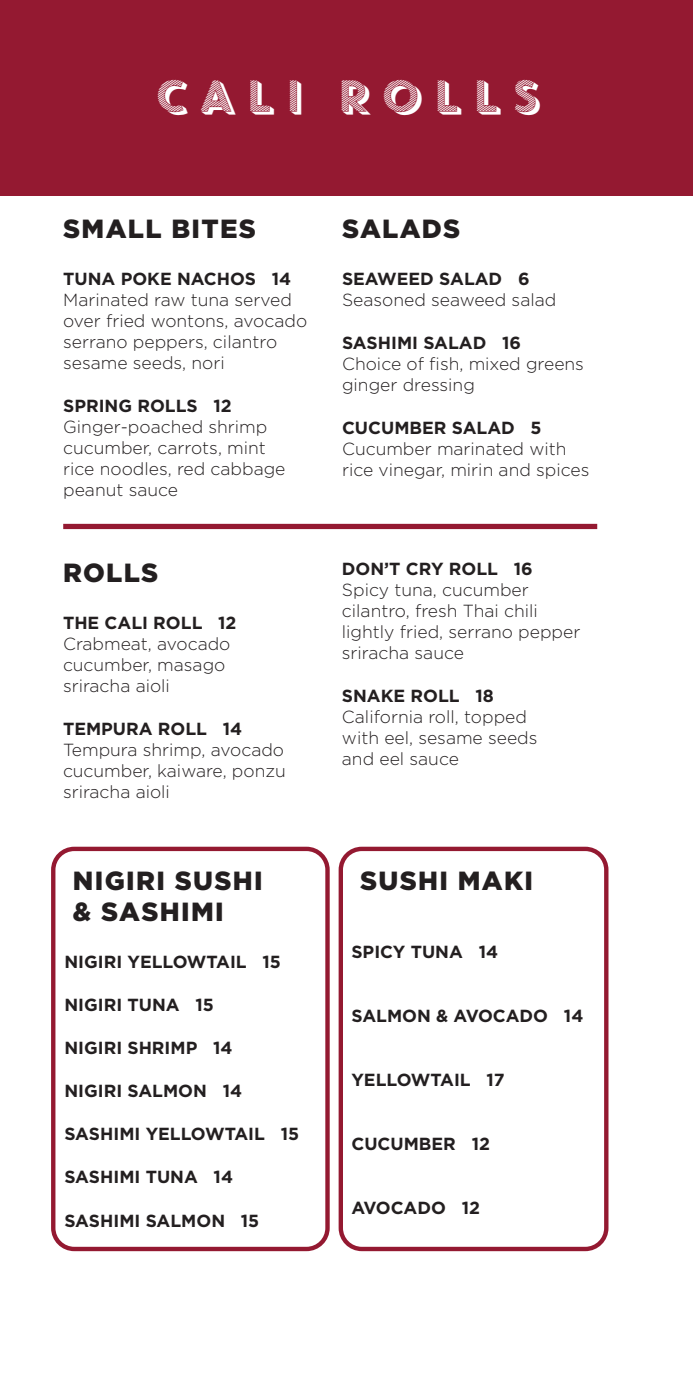
<style>
.page{position:relative;width:693px;height:1386px;background:#fff}
.page>*{position:absolute;margin:0;border:0;box-sizing:border-box;transform-origin:0 0}
.t1{font:43.75px "Core Circus Pierrot 3";letter-spacing:.16em;color:#fff}
.SUBHEAD{font:900 26.25px/31.5px "Gotham";letter-spacing:.05em;color:#231f20}
.DESCRIPTION{font:300 17.5px/21px "Gotham";color:#231f20}
.ITEM{font:700 17.5px "Gotham";color:#231f20}
</style>
<div class="page">
<div style="left:51px;top:847px;width:279px;height:404px;border:4px solid #941931;border-radius:21px"></div>
<div style="left:339px;top:847px;width:269px;height:404px;border:4px solid #941931;border-radius:21px"></div>
<div style="left:0;top:0;width:693px;height:195px;background:#941931"></div>
<div style="left:63px;top:524px;width:534px;height:5px;background:#941931"></div>
<p class="t1" style="left:152px;top:66px;width:390px">CALI ROLLS</p>
<p class="SUBHEAD" style="left:63px;top:212px;width:194px">SMALL BITES</p>
<p class="ITEM" style="left:63px;top:267px;width:230px">TUNA POKE NACHOS 14</p>
<p class="DESCRIPTION" style="left:63px;top:289px;width:246px">Marinated raw tuna served over fried wontons, avocado serrano peppers, cilantro sesame seeds, nori</p>
<p class="ITEM" style="left:63px;top:394px;width:170px">SPRING ROLLS 12</p>
<p class="DESCRIPTION" style="left:63px;top:416px;width:224px">Ginger-poached shrimp cucumber, carrots, mint rice noodles, red cabbage peanut sauce</p>
<p class="SUBHEAD" style="left:63px;top:557px;width:97px">ROLLS</p>
<p class="ITEM" style="left:63px;top:611px;width:175px">THE CALI ROLL 12</p>
<p class="DESCRIPTION" style="left:63px;top:633px;width:169px">Crabmeat, avocado cucumber, masago sriracha aioli</p>
<p class="ITEM" style="left:63px;top:717px;width:181px">TEMPURA ROLL 14</p>
<p class="DESCRIPTION" style="left:63px;top:739px;width:224px;text-align:justify">Tempura shrimp, avocado cucumber, kaiware, ponzu sriracha aioli</p>
<p class="SUBHEAD" style="left:73px;top:864px;width:191px">NIGIRI SUSHI &amp; SASHIMI</p>
<p class="ITEM" style="left:64px;top:950px;width:218px">NIGIRI YELLOWTAIL 15</p>
<p class="ITEM" style="left:64px;top:993px;width:151px">NIGIRI TUNA 15</p>
<p class="ITEM" style="left:64px;top:1037px;width:170px">NIGIRI SHRIMP 14</p>
<p class="ITEM" style="left:64px;top:1080px;width:179px">NIGIRI SALMON 14</p>
<p class="ITEM" style="left:64px;top:1123px;width:236px">SASHIMI YELLOWTAIL 15</p>
<p class="ITEM" style="left:64px;top:1166px;width:170px">SASHIMI TUNA 14</p>
<p class="ITEM" style="left:64px;top:1209px;width:196px">SASHIMI SALMON 15</p>
<p class="SUBHEAD" style="left:342px;top:212px;width:120px">SALADS</p>
<p class="ITEM" style="left:342px;top:267px;width:189px">SEAWEED SALAD 6</p>
<p class="DESCRIPTION" style="left:342px;top:289px;width:216px">Seasoned seaweed salad</p>
<p class="ITEM" style="left:342px;top:331px;width:181px">SASHIMI SALAD 16</p>
<p class="DESCRIPTION" style="left:342px;top:353px;width:243px">Choice of fish, mixed greens ginger dressing</p>
<p class="ITEM" style="left:342px;top:416px;width:201px">CUCUMBER SALAD 5</p>
<p class="DESCRIPTION" style="left:342px;top:438px;width:249px">Cucumber marinated with rice vinegar, mirin and spices</p>
<p class="ITEM" style="left:342px;top:557px;width:192px">DON’T CRY ROLL 16</p>
<p class="DESCRIPTION" style="left:342px;top:579px;width:240px">Spicy tuna, cucumber cilantro, fresh Thai chili lightly fried, serrano pepper sriracha sauce</p>
<p class="ITEM" style="left:342px;top:684px;width:153px">SNAKE ROLL 18</p>
<p class="DESCRIPTION" style="left:342px;top:706px;width:197px">California roll, topped with eel, sesame seeds and eel sauce</p>
<p class="SUBHEAD" style="left:360px;top:864px;width:175px">SUSHI MAKI</p>
<p class="ITEM" style="left:351px;top:940px;width:148px">SPICY TUNA 14</p>
<p class="ITEM" style="left:351px;top:1004px;width:233px">SALMON &amp; AVOCADO 14</p>
<p class="ITEM" style="left:351px;top:1068px;width:155px">YELLOWTAIL 17</p>
<p class="ITEM" style="left:351px;top:1132px;width:140px">CUCUMBER 12</p>
<p class="ITEM" style="left:351px;top:1196px;width:130px">AVOCADO 12</p>
</div>
